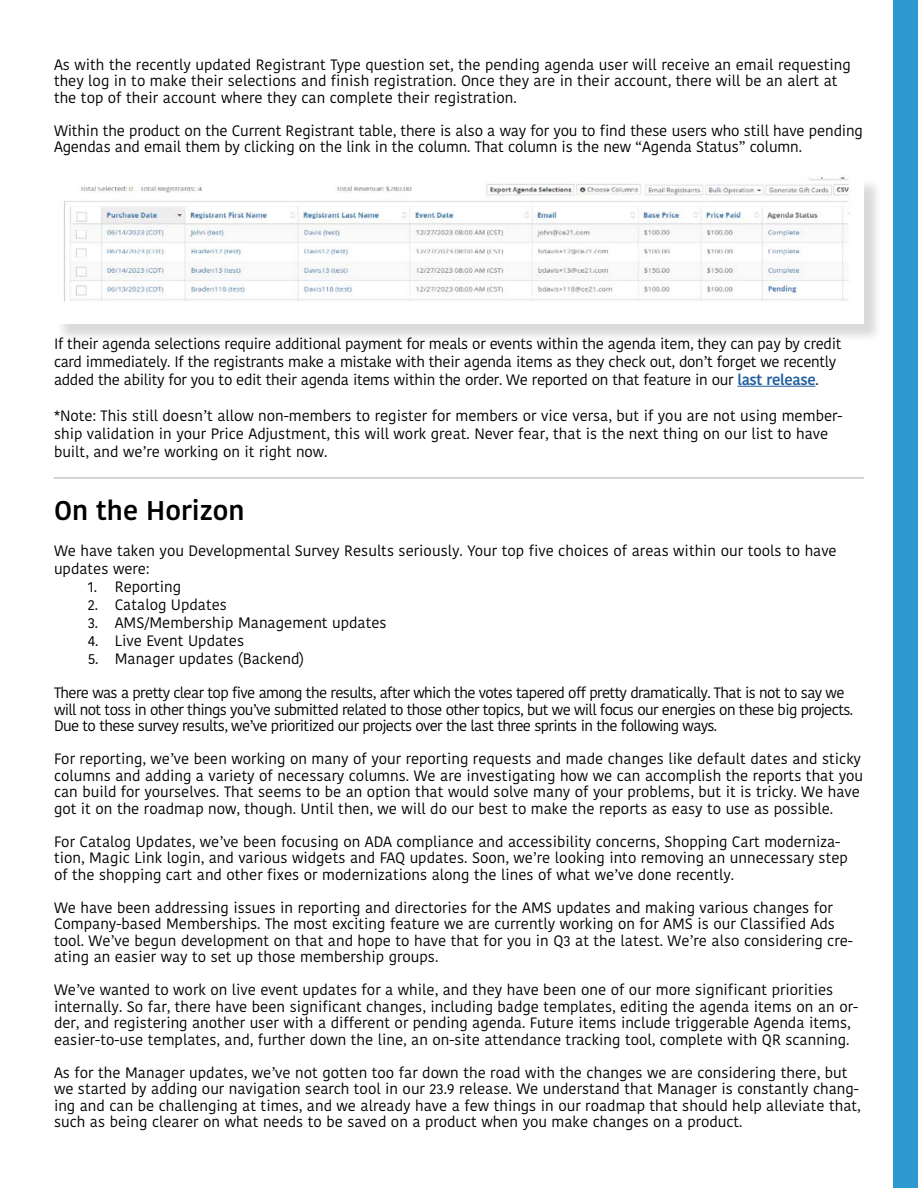
<style>
.page{position:relative;width:918px;height:1188px;background:#fff}
.page>*{position:absolute;margin:0;border:0;box-sizing:border-box;transform-origin:0 0}
.t1{font:600 27px "Kohinoor Telugu";color:#000}
.t2{font:15px/16.5px "Kohinoor Telugu";color:#000}
.t3{font:15px/16.5px "Kohinoor Telugu";letter-spacing:-.04em;color:#000}
.t4{font:15px/18px "Kohinoor Telugu";letter-spacing:-.02em;color:#000}
.s1{font-weight:600;color:#215e9e}
</style>
<div class="page">
<div style="left:893px;top:0;width:25px;height:1187px;background:#2e99d0"></div>
<hr style="left:737px;top:386px;width:79px;height:1px;background:#215e9e">
<div style="left:56px;top:178px;width:827px;height:165px;background:#000;opacity:.15"></div>
<img style="left:56px;top:177px;width:808px;height:147px">
<hr style="left:54px;top:477px;width:810px;height:2px;background:#000">
<p class="t2" style="left:54px;top:56px;width:798px">As with the recently updated Registrant Type question set, the pending agenda user will receive an email requesting they log in to make their selections and finish registration. Once they are in their account, there will be an alert at the top of their account where they can complete their registration.</p>
<p class="t2" style="left:54px;top:122px;width:810px">Within the product on the Current Registrant table, there is also a way for you to find these users who still have pending<br>Agendas and email them by clicking on the link in the column. That column is the new “Agenda Status” column.</p>
<p class="t4" style="left:54px;top:335px;width:789px">If their agenda selections require additional payment for meals or events within the agenda item, they can pay by credit card immediately. If the registrants make a mistake with their agenda items as they check out, don’t forget we recently added the ability for you to edit their agenda items within the order. We reported on that feature in our <span class="s1">last release</span>.</p>
<p class="t2" style="left:54px;top:407px;width:790px;line-height:18px">*Note: This still doesn’t allow non-members to register for members or vice versa, but if you are not using member&shy;ship validation in your Price Adjustment, this will work great. Never fear, that is the next thing on our list to have built, and we’re working on it right now.</p>
<h1 class="t1" style="left:54px;top:495px;width:192px">On the Horizon</h1>
<p class="t2" style="left:54px;top:542px;width:784px;line-height:18px">We have taken you Developmental Survey Results seriously. Your top five choices of areas within our tools to have updates were:</p>
<p class="t2" style="left:88px;top:578px;width:95px">1. Reporting</p>
<p class="t2" style="left:88px;top:596px;width:141px">2. Catalog Updates</p>
<p class="t2" style="left:88px;top:614px;width:300px">3. AMS/Membership Management updates</p>
<p class="t2" style="left:88px;top:632px;width:158px">4. Live Event Updates</p>
<p class="t2" style="left:88px;top:650px;width:218px">5. Manager updates (Backend)</p>
<p class="t3" style="left:54px;top:685px;width:801px">There was a pretty clear top five among the results, after which the votes tapered off pretty dramatically. That is not to say we will not toss in other things you’ve submitted related to those other topics, but we will focus our energies on these big projects.<br>Due to these survey results, we’ve prioritized our projects over the last three sprints in the following ways.</p>
<p class="t2" style="left:54px;top:751px;width:811px">For reporting, we’ve been working on many of your reporting requests and made changes like default dates and sticky columns and adding a variety of necessary columns. We are investigating how we can accomplish the reports that you can build for yourselves. That seems to be an option that would solve many of your problems, but it is tricky. We have got it on the roadmap now, though. Until then, we will do our best to make the reports as easy to use as possible.</p>
<p class="t2" style="left:54px;top:833px;width:795px">For Catalog Updates, we’ve been focusing on ADA compliance and accessibility concerns, Shopping Cart moderniza&shy;tion, Magic Link login, and various widgets and FAQ updates. Soon, we’re looking into removing an unnecessary step of the shopping cart and other fixes or modernizations along the lines of what we’ve done recently.</p>
<p class="t2" style="left:54px;top:899px;width:800px">We have been addressing issues in reporting and directories for the AMS updates and making various changes for Company-based Memberships. The most exciting feature we are currently working on for AMS is our Classified Ads tool. We’ve begun development on that and hope to have that for you in Q3 at the latest. We’re also considering cre&shy;ating an easier way to set up those membership groups.</p>
<p class="t2" style="left:54px;top:982px;width:806px">We’ve wanted to work on live event updates for a while, and they have been one of our more significant priorities internally. So far, there have been significant changes, including badge templates, editing the agenda items on an or&shy;der, and registering another user with a different or pending agenda. Future items include triggerable Agenda items, easier-to-use templates, and, further down the line, an on-site attendance tracking tool, complete with QR scanning.</p>
<p class="t2" style="left:54px;top:1064px;width:808px">As for the Manager updates, we’ve not gotten too far down the road with the changes we are considering there, but we started by adding our navigation search tool in our 23.9 release. We understand that Manager is constantly chang&shy;ing and can be challenging at times, and we already have a few things in our roadmap that should help alleviate that, such as being clearer on what needs to be saved on a product when you make changes on a product.</p>
</div>
